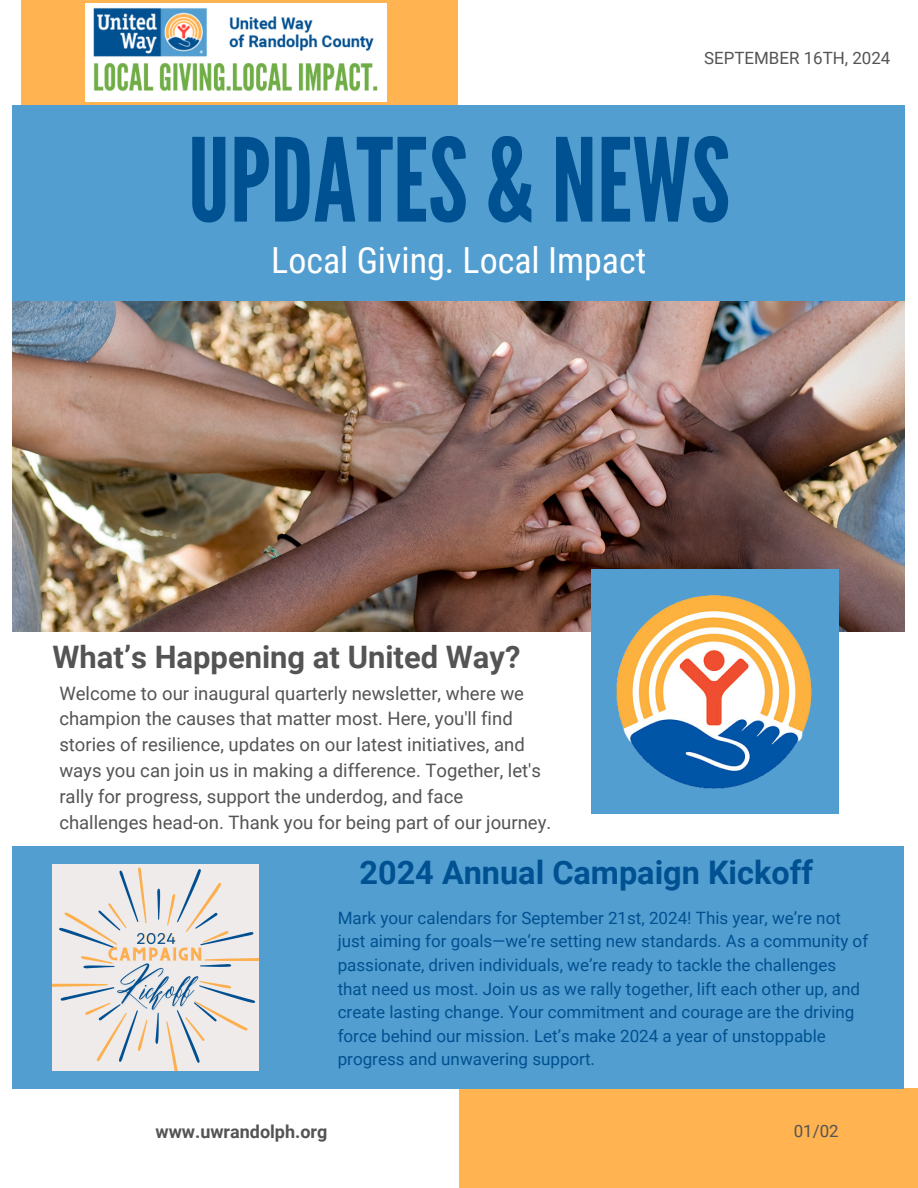
<style>
.page{position:relative;width:918px;height:1188px;background:#fff}
.page>*{position:absolute;margin:0;border:0;box-sizing:border-box;transform-origin:0 0}
.t1{font:115.35px "League Gothic";color:#005192}
.t2{font:36px "Roboto Condensed";color:#fff}
.t3{font:700 32.4px "Roboto";color:#005192}
.t4{font:700 30.9px "Roboto";color:#545454}
.t5{font:18.45px/25.8px "Roboto";color:#545454}
.t6{font:700 18px "Roboto";color:#545454}
.t7{font:16.95px/23.7px "Roboto";color:#005192}
.t8{font:16.95px "Roboto";color:#545454}
</style>
<div class="page">
<div style="left:22px;top:0;width:436px;height:302px;background:#ffb351"></div>
<div style="left:459px;top:1088px;width:459px;height:100px;background:#ffb351"></div>
<div style="left:13px;top:105px;width:892px;height:197px;background:#539ed0"></div>
<div style="left:13px;top:846px;width:891px;height:242px;background:#539ed0"></div>
<img style="left:13px;top:302px;width:892px;height:330px">
<div style="left:591px;top:569px;width:248px;height:245px;background:#539ed0"></div>
<img style="left:616px;top:595px;width:196px;height:194px">
<img style="left:53px;top:865px;width:205px;height:206px">
<img style="left:85px;top:4px;width:302px;height:98px">
<h6 class="t8" style="left:704px;top:48px;width:188px">SEPTEMBER 16TH, 2024</h6>
<p class="t1" style="left:188px;top:114px;width:544px">UPDATES &amp; NEWS</p>
<p class="t2" style="left:271px;top:239px;width:377px">Local Giving. Local Impact</p>
<h4 class="t4" style="left:53px;top:640px;width:469px">What’s Happening at United Way?</h4>
<h2 class="t5" style="left:59px;top:680px;width:493px">Welcome to our inaugural quarterly newsletter, where we champion the causes that matter most. Here, you'll find stories of resilience, updates on our latest initiatives, and ways you can join us in making a difference. Together, let's rally for progress, support the underdog, and face challenges head-on. Thank you for being part of our journey.</h2>
<p class="t3" style="left:360px;top:854px;width:455px">2024 Annual Campaign Kickoff</p>
<p class="t7" style="left:338px;top:906px;width:532px">Mark your calendars for September 21st, 2024! This year, we’re not just aiming for goals—we’re setting new standards. As a community of passionate, driven individuals, we’re ready to tackle the challenges that need us most. Join us as we rally together, lift each other up, and create lasting change. Your commitment and courage are the driving force behind our mission. Let’s make 2024 a year of unstoppable progress and unwavering support.</p>
<p class="t6" style="left:155px;top:1121px;width:173px">www.uwrandolph.org</p>
<p class="t8" style="left:794px;top:1121px;width:46px">01/02</p>
</div>
